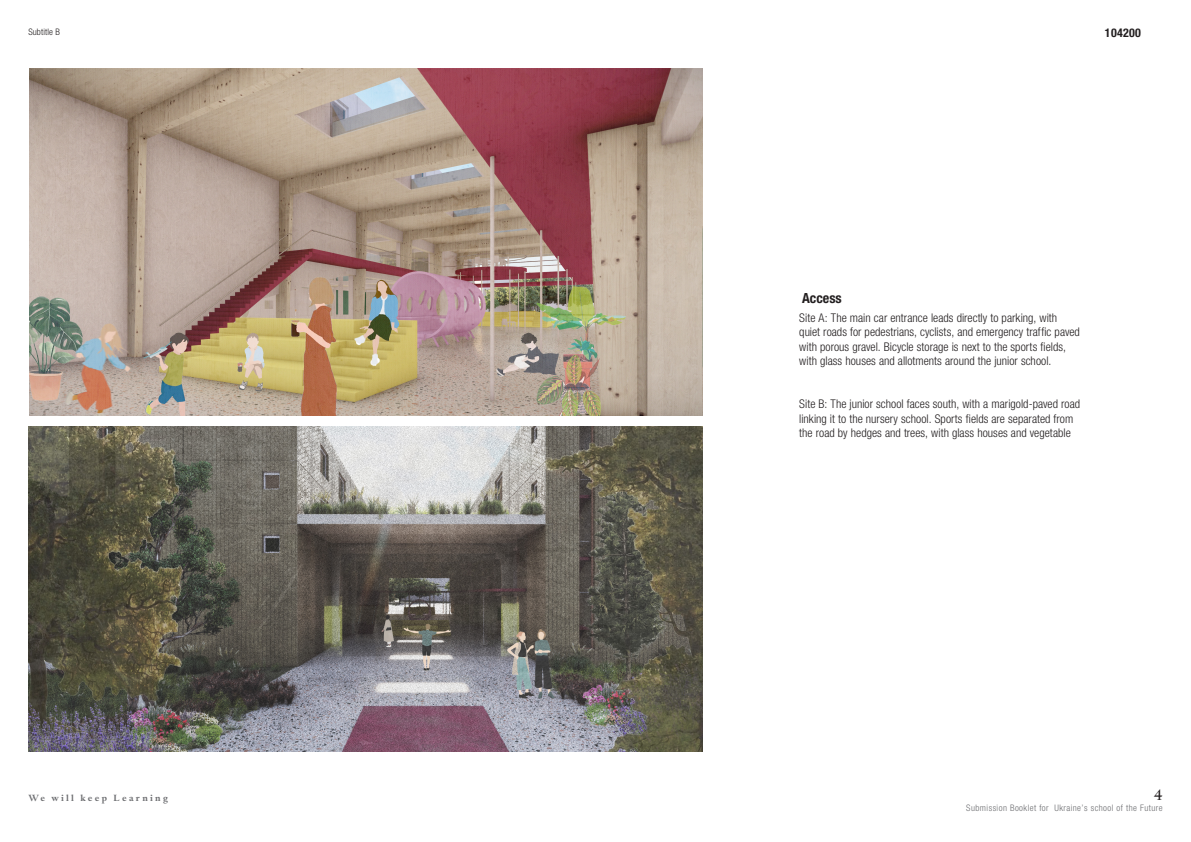
<style>
.page{position:relative;width:1191px;height:842px;background:#fff}
.page>*{position:absolute;margin:0;border:0;box-sizing:border-box;transform-origin:0 0}
.t1{font:16px "Haarlemmer MT Std";color:#231f20}
.t2{font:700 condensed 14px "Helvetica Neue LT Pro";color:#231f20}
.t3{font:300 condensed 12px/14.4px "Helvetica Neue LT Pro";letter-spacing:.005em;color:#231f20}
.t4{font:700 condensed 12px "Helvetica Neue LT Pro";letter-spacing:.025em;color:#231f20}
.t5{font:300 condensed 9px "Helvetica Neue LT Pro";letter-spacing:.05em;color:#6c6d70}
.t6{font:700 9px "Haarlemmer MT Std";letter-spacing:.25em;color:#6c6d70}
.Page_Subtitle{font:300 condensed 9px "Helvetica Neue LT Pro";letter-spacing:.015em;color:#231f20}
</style>
<div class="page">
<img style="left:29px;top:68px;width:673px;height:347px">
<img style="left:28px;top:427px;width:674px;height:325px">
<p class="Page_Subtitle" style="left:28px;top:26px;width:33px">Subtitle B</p>
<p class="t4" style="left:1105px;top:25px;width:38px">104200</p>
<p class="t2" style="left:802px;top:290px;width:41px">Access</p>
<p class="t3" style="left:799px;top:310px;width:282px">Site A: The main car entrance leads directly to parking, with quiet roads for pedestrians, cyclists, and emergency traffic paved with porous gravel. Bicycle storage is next to the sports fields, with glass houses and allotments around the junior school.</p>
<p class="t3" style="left:799px;top:397px;width:282px">Site B: The junior school faces south, with a marigold-paved road linking it to the nursery school. Sports fields are separated from the road by hedges and trees, with glass houses and vegetable</p>
<p class="t6" style="left:28px;top:792px;width:141px">We will keep Learning</p>
<h1 class="t1" style="left:1153px;top:785px;width:10px">4</h1>
<p class="t5" style="left:966px;top:803px;width:198px">Submission Booklet for Ukraine’s school of the Future</p>
</div>
